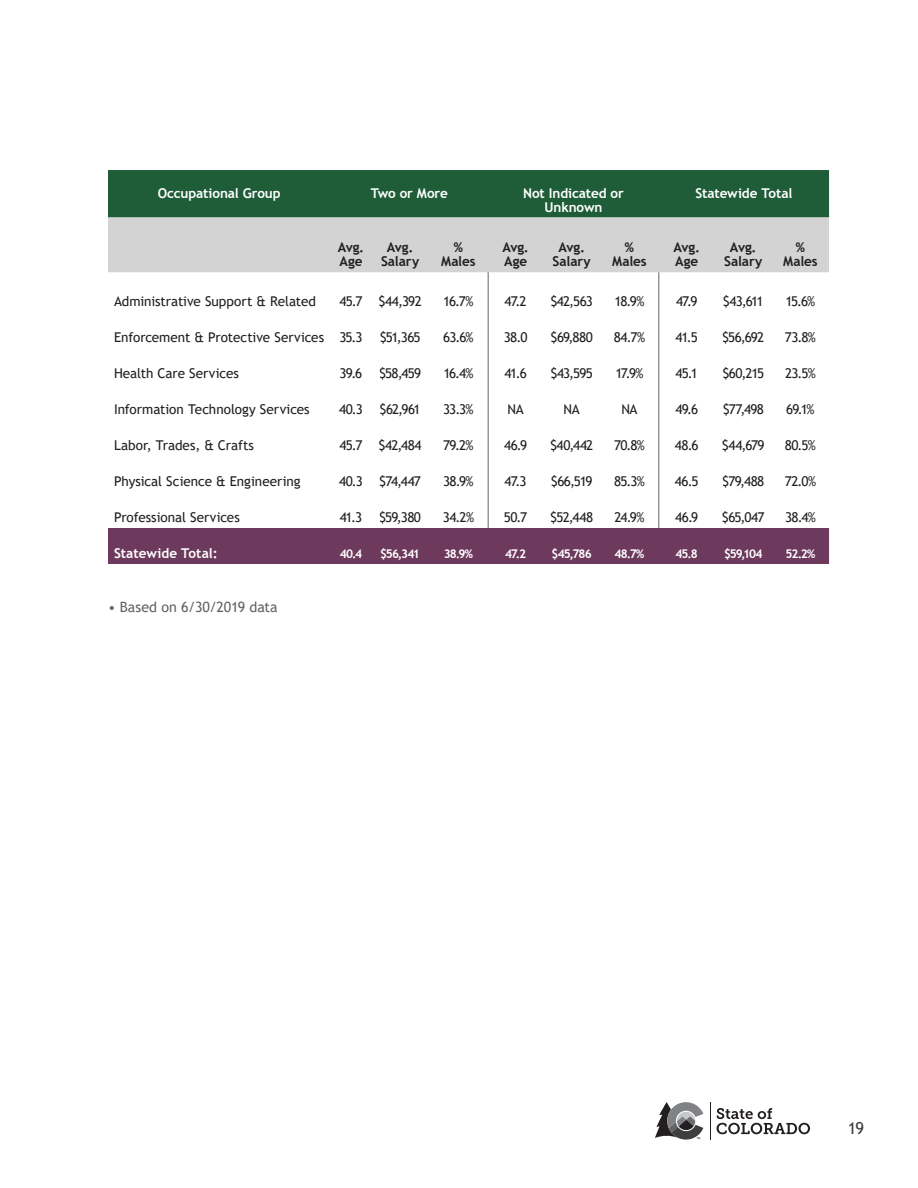
<style>
.page{position:relative;width:918px;height:1188px;background:#fff}
.page>*{position:absolute;margin:0;border:0;box-sizing:border-box;transform-origin:0 0}
.t1{font:16.5px "Trebuchet MS";color:#3e3e3f}
.citation_or_caption{font:14.25px "Trebuchet MS";color:#636366}
.data-table-centered{font:13.5px "Trebuchet MS";letter-spacing:-.055em;color:#231f20}
.data-table-left-smal{font:13.5px "Trebuchet MS";color:#231f20}
.data-table-header-te{font:700 13.5px/13.5px "Trebuchet MS";letter-spacing:-.005em;color:#fff;text-align:center}
.data-table-subheader{font:700 13.5px/13.5px "Trebuchet MS";letter-spacing:-.005em;color:#231f20;text-align:center}
.data-table-header-ce{font:700 12px "Trebuchet MS";letter-spacing:-.085em;color:#fff}
</style>
<div class="page">
<hr style="left:710px;top:1102px;width:1px;height:38px;background:#231f20">
<svg style="left:717px;top:1108px;width:93px;height:26px"></svg>
<svg style="left:655px;top:1102px;width:48px;height:38px"></svg>
<svg style="left:108px;top:170px;width:721px;height:102px;background:#7f9c8a"></svg>
<div style="left:108px;top:528px;width:721px;height:36px;background:#6d3a5d"></div>
<hr style="left:488px;top:272px;width:1px;height:40px;background:#5c666f">
<hr style="left:488px;top:312px;width:1px;height:36px;background:#5c666f">
<hr style="left:488px;top:348px;width:1px;height:36px;background:#5c666f">
<hr style="left:488px;top:384px;width:1px;height:36px;background:#5c666f">
<hr style="left:488px;top:420px;width:1px;height:36px;background:#5c666f">
<hr style="left:488px;top:456px;width:1px;height:36px;background:#5c666f">
<hr style="left:488px;top:492px;width:1px;height:36px;background:#5c666f">
<hr style="left:658px;top:272px;width:1px;height:40px;background:#5c666f">
<hr style="left:658px;top:312px;width:1px;height:36px;background:#5c666f">
<hr style="left:658px;top:348px;width:1px;height:36px;background:#5c666f">
<hr style="left:658px;top:384px;width:1px;height:36px;background:#5c666f">
<hr style="left:658px;top:420px;width:1px;height:36px;background:#5c666f">
<hr style="left:658px;top:456px;width:1px;height:36px;background:#5c666f">
<hr style="left:658px;top:492px;width:1px;height:36px;background:#5c666f">
<h2 class="data-table-header-te" style="left:158px;top:186px;width:125px">Occupational Group</h2>
<h2 class="data-table-header-te" style="left:371px;top:186px;width:79px">Two or More</h2>
<h2 class="data-table-header-te" style="left:523px;top:186px;width:102px">Not Indicated or<br>Unknown</h2>
<h2 class="data-table-header-te" style="left:695px;top:186px;width:98px">Statewide Total</h2>
<p class="data-table-subheader" style="left:338px;top:240px;width:28px;text-align:left">Avg.<br>Age</p>
<p class="data-table-subheader" style="left:381px;top:240px;width:40px">Avg.<br>Salary</p>
<p class="data-table-subheader" style="left:441px;top:240px;width:36px">%<br>Males</p>
<p class="data-table-subheader" style="left:502px;top:240px;width:28px;text-align:left">Avg.<br>Age</p>
<p class="data-table-subheader" style="left:553px;top:240px;width:40px">Avg.<br>Salary</p>
<p class="data-table-subheader" style="left:612px;top:240px;width:36px">%<br>Males</p>
<p class="data-table-subheader" style="left:673px;top:240px;width:28px;text-align:left">Avg.<br>Age</p>
<p class="data-table-subheader" style="left:724px;top:240px;width:40px">Avg.<br>Salary</p>
<p class="data-table-subheader" style="left:783px;top:240px;width:36px">%<br>Males</p>
<p class="data-table-left-smal" style="left:114px;top:293px;width:204px">Administrative Support &amp; Related</p>
<p class="data-table-centered" style="left:339px;top:293px;width:25px">45.7</p>
<p class="data-table-centered" style="left:378px;top:293px;width:45px">$44,392</p>
<p class="data-table-centered" style="left:443px;top:293px;width:32px">16.7%</p>
<p class="data-table-centered" style="left:505px;top:293px;width:24px">47.2</p>
<p class="data-table-centered" style="left:550px;top:293px;width:44px">$42,563</p>
<p class="data-table-centered" style="left:615px;top:293px;width:31px">18.9%</p>
<p class="data-table-centered" style="left:676px;top:293px;width:23px">47.9</p>
<p class="data-table-centered" style="left:723px;top:293px;width:42px">$43,611</p>
<p class="data-table-centered" style="left:786px;top:293px;width:31px">15.6%</p>
<p class="data-table-left-smal" style="left:114px;top:329px;width:212px">Enforcement &amp; Protective Services</p>
<p class="data-table-centered" style="left:339px;top:329px;width:25px">35.3</p>
<p class="data-table-centered" style="left:380px;top:329px;width:42px">$51,365</p>
<p class="data-table-centered" style="left:443px;top:329px;width:32px">63.6%</p>
<p class="data-table-centered" style="left:504px;top:329px;width:25px">38.0</p>
<p class="data-table-centered" style="left:551px;top:329px;width:44px">$69,880</p>
<p class="data-table-centered" style="left:614px;top:329px;width:33px">84.7%</p>
<p class="data-table-centered" style="left:676px;top:329px;width:24px">41.5</p>
<p class="data-table-centered" style="left:722px;top:329px;width:44px">$56,692</p>
<p class="data-table-centered" style="left:785px;top:329px;width:33px">73.8%</p>
<p class="data-table-left-smal" style="left:114px;top:365px;width:126px">Health Care Services</p>
<p class="data-table-centered" style="left:340px;top:365px;width:24px">39.6</p>
<p class="data-table-centered" style="left:379px;top:365px;width:44px">$58,459</p>
<p class="data-table-centered" style="left:443px;top:365px;width:32px">16.4%</p>
<p class="data-table-centered" style="left:504px;top:365px;width:24px">41.6</p>
<p class="data-table-centered" style="left:551px;top:365px;width:44px">$43,595</p>
<p class="data-table-centered" style="left:615px;top:365px;width:30px">17.9%</p>
<p class="data-table-centered" style="left:676px;top:365px;width:24px">45.1</p>
<p class="data-table-centered" style="left:722px;top:365px;width:43px">$60,215</p>
<p class="data-table-centered" style="left:785px;top:365px;width:32px">23.5%</p>
<p class="data-table-left-smal" style="left:114px;top:401px;width:197px">Information Technology Services</p>
<p class="data-table-centered" style="left:339px;top:401px;width:25px">40.3</p>
<p class="data-table-centered" style="left:380px;top:401px;width:43px">$62,961</p>
<p class="data-table-centered" style="left:443px;top:401px;width:32px">33.3%</p>
<p class="data-table-centered" style="left:508px;top:401px;width:18px">NA</p>
<p class="data-table-centered" style="left:564px;top:401px;width:18px">NA</p>
<p class="data-table-centered" style="left:621px;top:401px;width:18px">NA</p>
<p class="data-table-centered" style="left:675px;top:401px;width:24px">49.6</p>
<p class="data-table-centered" style="left:723px;top:401px;width:43px">$77,498</p>
<p class="data-table-centered" style="left:786px;top:401px;width:30px">69.1%</p>
<p class="data-table-left-smal" style="left:114px;top:437px;width:142px">Labor, Trades, &amp; Crafts</p>
<p class="data-table-centered" style="left:339px;top:437px;width:25px">45.7</p>
<p class="data-table-centered" style="left:379px;top:437px;width:45px">$42,484</p>
<p class="data-table-centered" style="left:443px;top:437px;width:32px">79.2%</p>
<p class="data-table-centered" style="left:504px;top:437px;width:25px">46.9</p>
<p class="data-table-centered" style="left:550px;top:437px;width:45px">$40,442</p>
<p class="data-table-centered" style="left:614px;top:437px;width:32px">70.8%</p>
<p class="data-table-centered" style="left:675px;top:437px;width:25px">48.6</p>
<p class="data-table-centered" style="left:722px;top:437px;width:44px">$44,679</p>
<p class="data-table-centered" style="left:785px;top:437px;width:32px">80.5%</p>
<p class="data-table-left-smal" style="left:114px;top:473px;width:188px">Physical Science &amp; Engineering</p>
<p class="data-table-centered" style="left:339px;top:473px;width:25px">40.3</p>
<p class="data-table-centered" style="left:379px;top:473px;width:43px">$74,447</p>
<p class="data-table-centered" style="left:443px;top:473px;width:32px">38.9%</p>
<p class="data-table-centered" style="left:505px;top:473px;width:24px">47.3</p>
<p class="data-table-centered" style="left:551px;top:473px;width:43px">$66,519</p>
<p class="data-table-centered" style="left:614px;top:473px;width:32px">85.3%</p>
<p class="data-table-centered" style="left:675px;top:473px;width:25px">46.5</p>
<p class="data-table-centered" style="left:722px;top:473px;width:44px">$79,488</p>
<p class="data-table-centered" style="left:785px;top:473px;width:33px">72.0%</p>
<p class="data-table-left-smal" style="left:114px;top:509px;width:127px">Professional Services</p>
<p class="data-table-centered" style="left:340px;top:509px;width:24px">41.3</p>
<p class="data-table-centered" style="left:379px;top:509px;width:43px">$59,380</p>
<p class="data-table-centered" style="left:443px;top:509px;width:33px">34.2%</p>
<p class="data-table-centered" style="left:504px;top:509px;width:25px">50.7</p>
<p class="data-table-centered" style="left:550px;top:509px;width:44px">$52,448</p>
<p class="data-table-centered" style="left:614px;top:509px;width:32px">24.9%</p>
<p class="data-table-centered" style="left:675px;top:509px;width:25px">46.9</p>
<p class="data-table-centered" style="left:722px;top:509px;width:44px">$65,047</p>
<p class="data-table-centered" style="left:785px;top:509px;width:32px">38.4%</p>
<h2 class="data-table-header-te" style="left:114px;top:546px;width:105px">Statewide Total:</h2>
<p class="data-table-header-ce" style="left:340px;top:546px;width:24px">40.4</p>
<p class="data-table-header-ce" style="left:380px;top:546px;width:41px">$56,341</p>
<p class="data-table-header-ce" style="left:444px;top:546px;width:31px">38.9%</p>
<p class="data-table-header-ce" style="left:505px;top:546px;width:23px">47.2</p>
<p class="data-table-header-ce" style="left:552px;top:546px;width:42px">$45,786</p>
<p class="data-table-header-ce" style="left:615px;top:546px;width:31px">48.7%</p>
<p class="data-table-header-ce" style="left:676px;top:546px;width:24px">45.8</p>
<p class="data-table-header-ce" style="left:724px;top:546px;width:40px">$59,104</p>
<p class="data-table-header-ce" style="left:786px;top:546px;width:31px">52.2%</p>
<p class="citation_or_caption" style="left:108px;top:598px;width:171px">• Based on 6/30/2019 data</p>
<p class="t1" style="left:848px;top:1118px;width:18px">19</p>
</div>
